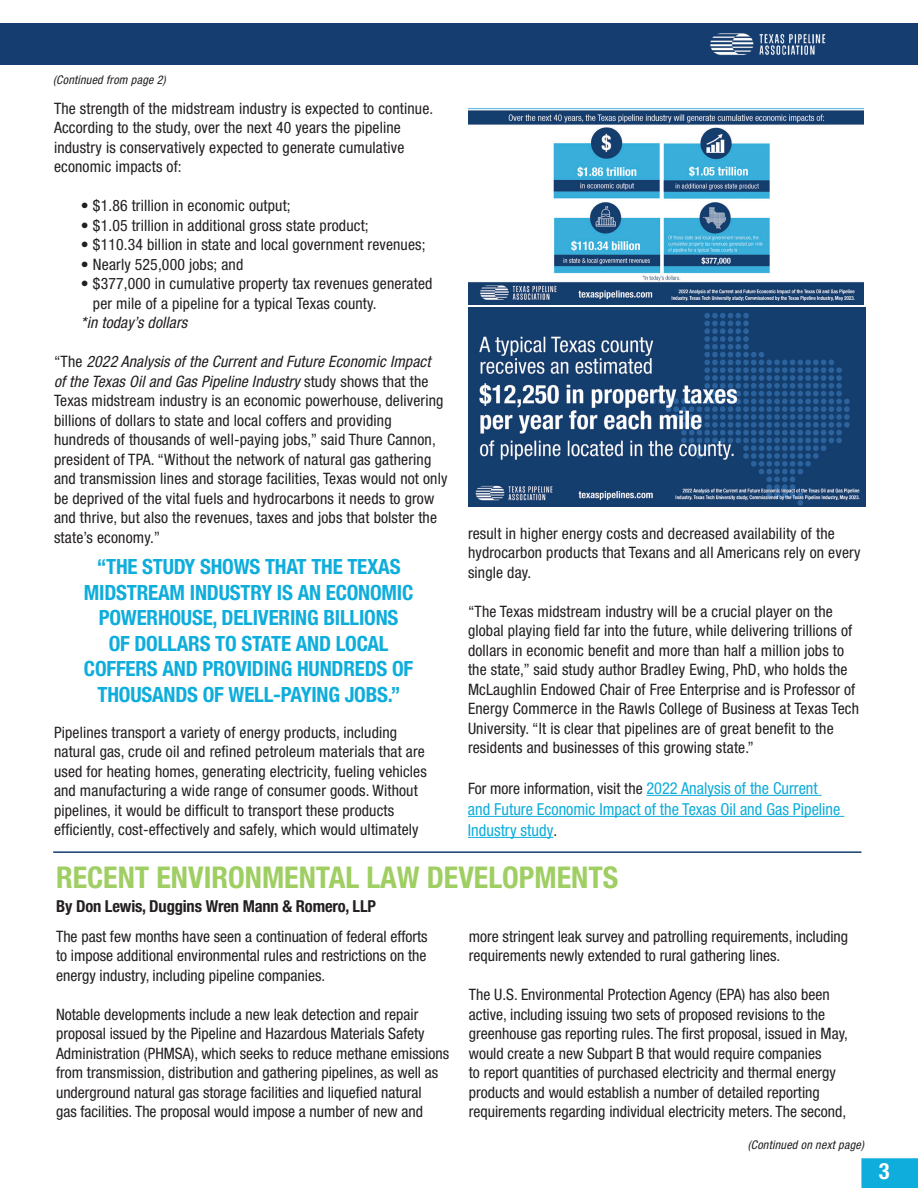
<style>
.page{position:relative;width:918px;height:1188px;background:#fff}
.page>*{position:absolute;margin:0;border:0;box-sizing:border-box;transform-origin:0 0}
.t1{font:700 condensed 30px "Helvetica Neue LT Std";color:#9fce62}
.t2{font:700 condensed 22.5px "Helvetica Neue LT Std";color:#fff}
.t3{font:700 condensed 21px/25.5px "Helvetica Neue LT Std";letter-spacing:-.01em;color:#0eaddb;text-align:center}
.t4{font:condensed 16.5px/21px "Helvetica Neue LT Std";color:#0eaddb}
.t5{font:700 condensed 16.5px "Helvetica Neue LT Std";letter-spacing:-.01em;color:#231f20}
.t6{font:condensed 15.75px/19.5px "Helvetica Neue LT Std";letter-spacing:.01em;color:#231f20}
.t7{font:italic condensed 15.75px "Helvetica Neue LT Std";letter-spacing:.01em;color:#231f20}
.t8{font:italic condensed 12px "Helvetica Neue LT Std";letter-spacing:.02em;color:#231f20}
.s1{font-style:italic}
.s2{font-size:16.5px;color:#0eaddb}
.s3{font-size:15.75px;color:#231f20}
</style>
<div class="page">
<div style="left:0;top:23px;width:918px;height:41px;background:#163d6f"></div>
<img style="left:710px;top:33px;width:116px;height:22px">
<div style="left:862px;top:1159px;width:56px;height:28px;background:#0eaddb"></div>
<div style="left:861px;top:1158px;width:57px;height:30px;border:2px solid #0eaddb"></div>
<hr style="left:53px;top:851px;width:808px;height:2px;background:#163d6f">
<hr style="left:646px;top:795px;width:176px;height:1px;background:#0eaddb">
<hr style="left:468px;top:816px;width:376px;height:1px;background:#0eaddb">
<hr style="left:468px;top:837px;width:85px;height:1px;background:#0eaddb">
<img style="left:468px;top:308px;width:397px;height:199px">
<img style="left:468px;top:108px;width:396px;height:196px">
<p class="t8" style="left:53px;top:73px;width:114px">(Continued from page 2)</p>
<p class="t6" style="left:54px;top:98px;width:381px">The strength of the midstream industry is expected to continue.<br>According to the study, over the next 40 years the pipeline industry is conservatively expected to generate cumulative economic impacts of:</p>
<p class="t6" style="left:81px;top:196px;width:211px">• $1.86 trillion in economic output;</p>
<p class="t6" style="left:81px;top:215px;width:289px">• $1.05 trillion in additional gross state product;</p>
<p class="t6" style="left:81px;top:235px;width:346px">• $110.34 billion in state and local government revenues;</p>
<p class="t6" style="left:81px;top:254px;width:164px">• Nearly 525,000 jobs; and</p>
<p class="t6" style="left:93px;top:274px;width:341px;text-indent:-12px">• $377,000 in cumulative property tax revenues generated per mile of a pipeline for a typical Texas county.</p>
<p class="t7" style="left:81px;top:313px;width:108px">*in today’s dollars</p>
<p class="t6" style="left:54px;top:352px;width:395px">“The <span class="s1">2022 Analysis of the Current and Future Economic Impact<br>of the Texas Oil and Gas Pipeline Industry</span> study shows that the Texas midstream industry is an economic powerhouse, delivering billions of dollars to state and local coffers and providing hundreds of thousands of well-paying jobs,” said Thure Cannon, president of TPA. “Without the network of natural gas gathering and transmission lines and storage facilities, Texas would not only be deprived of the vital fuels and hydrocarbons it needs to grow and thrive, but also the revenues, taxes and jobs that bolster the state’s economy.”</p>
<h3 class="t3" style="left:84px;top:554px;width:331px">“THE STUDY SHOWS THAT THE TEXAS<br>MIDSTREAM INDUSTRY IS AN ECONOMIC<br>POWERHOUSE, DELIVERING BILLIONS<br>OF DOLLARS TO STATE AND LOCAL<br>COFFERS AND PROVIDING HUNDREDS OF<br>THOUSANDS OF WELL-PAYING JOBS.”</h3>
<p class="t6" style="left:54px;top:722px;width:374px">Pipelines transport a variety of energy products, including natural gas, crude oil and refined petroleum materials that are used for heating homes, generating electricity, fueling vehicles and manufacturing a wide range of consumer goods. Without pipelines, it would be difficult to transport these products efficiently, cost-effectively and safely, which would ultimately</p>
<p class="t6" style="left:468px;top:523px;width:394px">result in higher energy costs and decreased availability of the hydrocarbon products that Texans and all Americans rely on every single day.</p>
<p class="t6" style="left:468px;top:601px;width:393px">“The Texas midstream industry will be a crucial player on the global playing field far into the future, while delivering trillions of dollars in economic benefit and more than half a million jobs to the state,” said study author Bradley Ewing, PhD, who holds the McLaughlin Endowed Chair of Free Enterprise and is Professor of Energy Commerce in the Rawls College of Business at Texas Tech University. “It is clear that pipelines are of great benefit to the residents and businesses of this growing state.”</p>
<p class="t6" style="left:468px;top:778px;width:351px">For more information, visit the <span class="s2">2022 Analysis of the Current</span></p>
<p class="t4" style="left:468px;top:798px;width:374px">and Future Economic Impact of the Texas Oil and Gas Pipeline<br>Industry study<span class="s3">.</span></p>
<h1 class="t1" style="left:56px;top:859px;width:564px">RECENT ENVIRONMENTAL LAW DEVELOPMENTS</h1>
<p class="t5" style="left:56px;top:896px;width:322px">By Don Lewis, Duggins Wren Mann &amp; Romero, LLP</p>
<p class="t6" style="left:56px;top:926px;width:373px;text-align:justify">The past few months have seen a continuation of federal efforts to impose additional environmental rules and restrictions on the energy industry, including pipeline companies.</p>
<p class="t6" style="left:56px;top:1004px;width:395px">Notable developments include a new leak detection and repair proposal issued by the Pipeline and Hazardous Materials Safety Administration (PHMSA), which seeks to reduce methane emissions from transmission, distribution and gathering pipelines, as well as underground natural gas storage facilities and liquefied natural<br>gas facilities. The proposal would impose a number of new and</p>
<p class="t6" style="left:469px;top:926px;width:381px">more stringent leak survey and patrolling requirements, including requirements newly extended to rural gathering lines.</p>
<p class="t6" style="left:469px;top:985px;width:381px">The U.S. Environmental Protection Agency (EPA) has also been active, including issuing two sets of proposed revisions to the greenhouse gas reporting rules. The first proposal, issued in May, would create a new Subpart B that would require companies<br>to report quantities of purchased electricity and thermal energy products and would establish a number of detailed reporting requirements regarding individual electricity meters. The second,</p>
<p class="t8" style="left:748px;top:1137px;width:118px">(Continued on next page)</p>
<h2 class="t2" style="left:879px;top:1157px;width:12px">3</h2>
</div>
